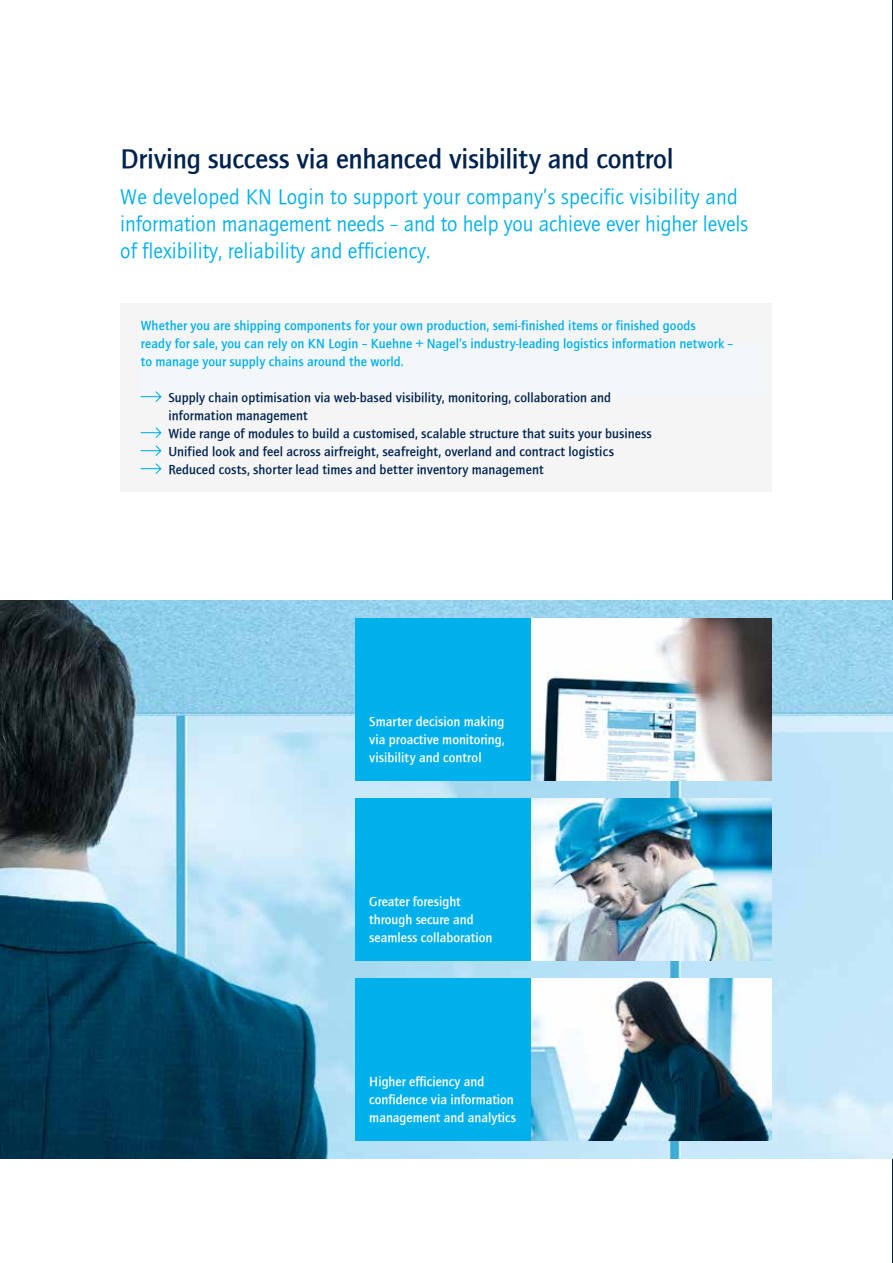
<style>
.page{position:relative;width:893px;height:1263px;background:#fff}
.page>*{position:absolute;margin:0;border:0;box-sizing:border-box;transform-origin:0 0}
.t1{font:27.75px "Quay Itc T Bold";letter-spacing:-.005em;color:#00234e}
.t2{font:21.75px/27px "Quay Itc T Book";color:#00b0eb}
.t3{font:13.5px/18px "Quay Itc T Bold";letter-spacing:.005em;color:#00234e}
.t4{font:13.5px/18px "Quay Itc T Bold";letter-spacing:.005em;color:#00b0eb}
.t5{font:13.5px/18px "Quay Itc T Bold";color:#fff}
</style>
<div class="page">
<hr style="left:892px;top:0;width:1px;height:1263px;background:#00234e">
<img style="left:0;top:600px;width:892px;height:558px">
<div style="left:121px;top:303px;width:651px;height:189px;background:#f5f5f5"></div>
<img style="left:531px;top:978px;width:241px;height:162px">
<div style="left:355px;top:978px;width:176px;height:162px;background:#00b0eb"></div>
<img style="left:531px;top:798px;width:241px;height:162px">
<div style="left:355px;top:798px;width:176px;height:162px;background:#00b0eb"></div>
<img style="left:531px;top:618px;width:241px;height:162px">
<div style="left:355px;top:618px;width:176px;height:162px;background:#00b0eb"></div>
<div style="left:141px;top:343px;width:625px;height:34px;background:#f4f7f9"></div>
<div style="left:141px;top:361px;width:625px;height:34px;background:#f4f7f9"></div>
<svg style="left:140px;top:391px;width:22px;height:11px"></svg>
<svg style="left:140px;top:427px;width:22px;height:47px"></svg>
<h1 class="t1" style="left:121px;top:142px;width:554px">Driving success via enhanced visibility and control</h1>
<h2 class="t2" style="left:120px;top:183px;width:629px">We developed KN Login to support your company’s specific visibility and information management needs – and to help you achieve ever higher levels of flexibility, reliability and efficiency.</h2>
<p class="t4" style="left:141px;top:316px;width:594px">Whether you are shipping components for your own production, semi-finished items or finished goods<br>ready for sale, you can rely on KN Login – Kuehne + Nagel’s industry-leading logistics information network – to manage your supply chains around the world.</p>
<p class="t3" style="left:168px;top:388px;width:485px">Supply chain optimisation via web-based visibility, monitoring, collaboration and information management<br>Wide range of modules to build a customised, scalable structure that suits your business Unified look and feel across airfreight, seafreight, overland and contract logistics Reduced costs, shorter lead times and better inventory management</p>
<p class="t5" style="left:369px;top:712px;width:137px;text-align:justify">Smarter decision making via proactive monitoring, visibility and control</p>
<p class="t5" style="left:369px;top:892px;width:125px">Greater foresight through secure and seamless collaboration</p>
<p class="t5" style="left:369px;top:1073px;width:148px">Higher efficiency and confidence via information management and analytics</p>
</div>
